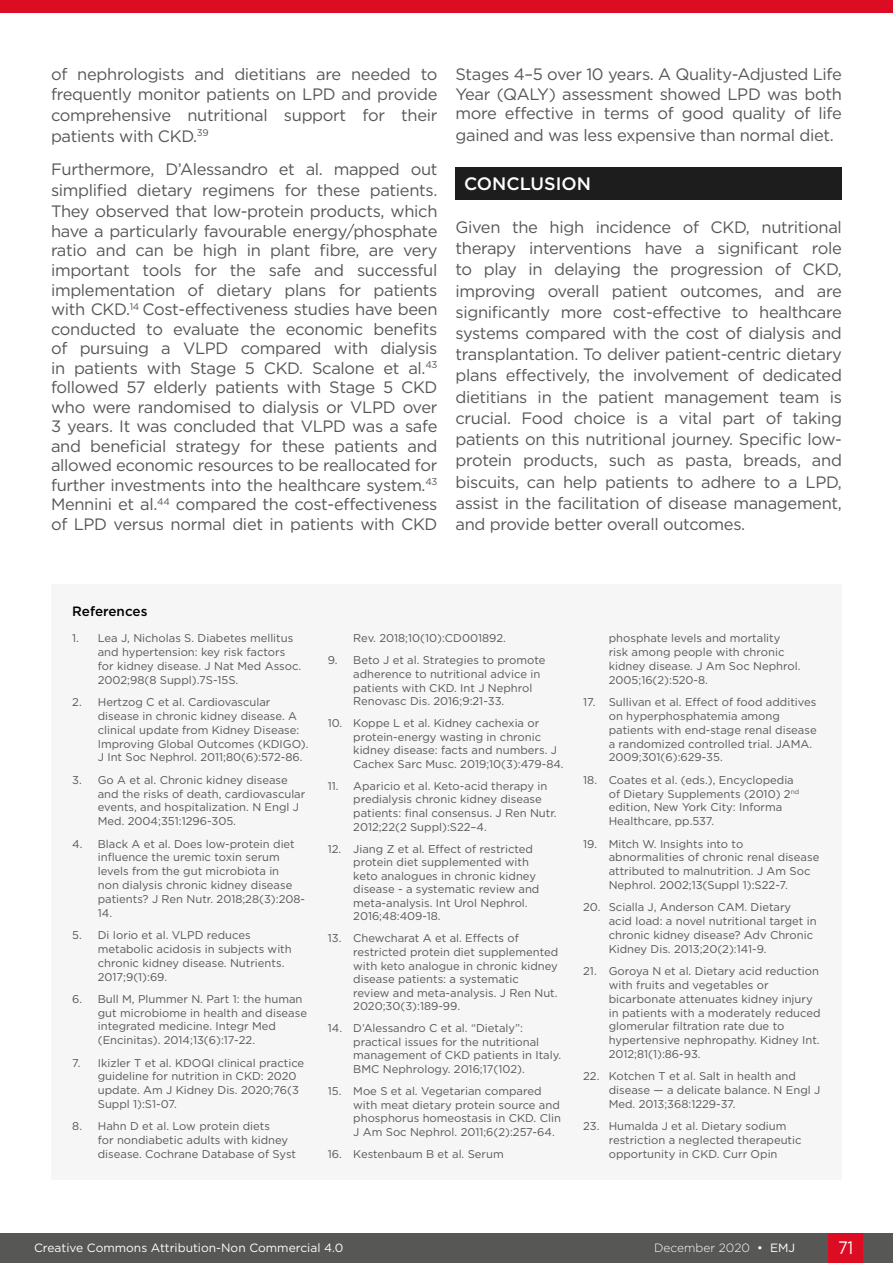
<style>
.page{position:relative;width:893px;height:1263px;background:#fff}
.page>*{position:absolute;margin:0;border:0;box-sizing:border-box;transform-origin:0 0}
.H1__Heading_1{font:500 18px "Gotham";color:#fff}
.t1{font:18px "Gotham";color:#fff;scale:.9 1}
.Body_Text__Justifica{font:16.5px/19.5px "Gotham";letter-spacing:-.02em;color:#575756;text-align:justify}
.t2{font:500 13.5px "Gotham";color:#000}
.t3{font:12px "Gotham";color:#fff}
.t4{font:300 12px "Gotham";color:#fff}
.t5{font:11.25px/13.8px "Gotham";color:#575756}
.s1{font-weight:400}
</style>
<div class="page">
<div style="left:0;top:1233px;width:893px;height:30px;background:#575756"></div>
<div style="left:829px;top:1233px;width:34px;height:30px;background:#dc0c23"></div>
<div style="left:0;top:0;width:893px;height:13px;background:#dc0c23"></div>
<div style="left:455px;top:167px;width:387px;height:33px;background:#1d1d1d"></div>
<div style="left:51px;top:584px;width:791px;height:595px;background:#f6f6f6"></div>
<p class="Body_Text__Justifica" style="left:51px;top:63px;width:388px;line-height:20.5px">of nephrologists and dietitians are needed to frequently monitor patients on LPD and provide comprehensive nutritional support for their patients with CKD.<sup>39</sup></p>
<p class="Body_Text__Justifica" style="left:51px;top:159px;width:388px;line-height:21px">Furthermore, D’Alessandro et al. mapped out simplified dietary regimens for these patients.<br>They observed that low-protein products, which</p>
<p class="Body_Text__Justifica" style="left:51px;top:221px;width:388px">have a particularly favourable energy/phosphate ratio and can be high in plant fibre, are very important tools for the safe and successful implementation of dietary plans for patients with CKD.<sup>14</sup> Cost-effectiveness studies have been conducted to evaluate the economic benefits of pursuing a VLPD compared with dialysis in patients with Stage 5 CKD. Scalone et al.<sup>43 </sup>followed 57 elderly patients with Stage 5 CKD who were randomised to dialysis or VLPD over 3 years. It was concluded that VLPD was a safe and beneficial strategy for these patients and allowed economic resources to be reallocated for further investments into the healthcare system.<sup>43<br></sup>Mennini et al.<sup>44</sup> compared the cost-effectiveness of LPD versus normal diet in patients with CKD</p>
<p class="Body_Text__Justifica" style="left:455px;top:64px;width:388px">Stages 4–5 over 10 years. A Quality-Adjusted Life Year (QALY) assessment showed LPD was both more effective in terms of good quality of life</p>
<p class="Body_Text__Justifica" style="left:455px;top:125px;width:380px">gained and was less expensive than normal diet.</p>
<p class="H1__Heading_1" style="left:464px;top:172px;width:128px">CONCLUSION</p>
<p class="Body_Text__Justifica" style="left:455px;top:216px;width:388px;line-height:21.1px">Given the high incidence of CKD, nutritional therapy interventions have a significant role to play in delaying the progression of CKD, improving overall patient outcomes, and are significantly more cost-effective to healthcare systems compared with the cost of dialysis and transplantation. To deliver patient-centric dietary plans effectively, the involvement of dedicated dietitians in the patient management team is crucial. Food choice is a vital part of taking patients on this nutritional journey. Specific low&shy;protein products, such as pasta, breads, and biscuits, can help patients to adhere to a LPD, assist in the facilitation of disease management, and provide better overall outcomes.</p>
<p class="t2" style="left:72px;top:602px;width:77px">References</p>
<p class="t5" style="left:98px;top:631px;width:205px;text-indent:-26px">1. Lea J, Nicholas S. Diabetes mellitus and hypertension: key risk factors for kidney disease. J Nat Med Assoc.<br>2002;98(8 Suppl).7S-15S.</p>
<p class="t5" style="left:98px;top:695px;width:212px;text-indent:-26px">2. Hertzog C et al. Cardiovascular disease in chronic kidney disease. A clinical update from Kidney Disease:<br>Improving Global Outcomes (KDIGO).<br>J Int Soc Nephrol. 2011;80(6):572-86.</p>
<p class="t5" style="left:98px;top:773px;width:209px;text-indent:-26px">3. Go A et al. Chronic kidney disease and the risks of death, cardiovascular events, and hospitalization. N Engl J Med. 2004;351:1296-305.</p>
<p class="t5" style="left:98px;top:836px;width:209px;text-indent:-26px">4. Black A et al. Does low-protein diet influence the uremic toxin serum levels from the gut microbiota in<br>non dialysis chronic kidney disease patients? J Ren Nutr. 2018;28(3):208-<br>14.</p>
<p class="t5" style="left:98px;top:928px;width:195px;text-indent:-26px">5. Di Iorio et al. VLPD reduces metabolic acidosis in subjects with chronic kidney disease. Nutrients.<br>2017;9(1):69.</p>
<p class="t5" style="left:98px;top:992px;width:211px;text-indent:-26px">6. Bull M, Plummer N. Part 1: the human gut microbiome in health and disease integrated medicine. Integr Med (Encinitas). 2014;13(6):17-22.</p>
<p class="t5" style="left:98px;top:1055px;width:208px;text-indent:-26px">7. Ikizler T et al. KDOQI clinical practice guideline for nutrition in CKD: 2020 update. Am J Kidney Dis. 2020;76(3<br>Suppl 1):S1-07.</p>
<p class="t5" style="left:98px;top:1119px;width:200px;text-indent:-26px">8. Hahn D et al. Low protein diets<br>for nondiabetic adults with kidney disease. Cochrane Database of Syst</p>
<p class="t5" style="left:353px;top:631px;width:154px">Rev. 2018;10(10):CD001892.</p>
<p class="t5" style="left:353px;top:653px;width:194px;text-indent:-26px">9. Beto J et al. Strategies to promote adherence to nutritional advice in patients with CKD. Int J Nephrol Renovasc Dis. 2016;9:21-33.</p>
<p class="t5" style="left:353px;top:716px;width:212px;text-indent:-26px">10. Koppe L et al. Kidney cachexia or protein-energy wasting in chronic kidney disease: facts and numbers. J Cachex Sarc Musc. 2019;10(3):479-84.</p>
<p class="t5" style="left:353px;top:779px;width:205px;text-indent:-26px">11. Aparicio et al. Keto-acid therapy in predialysis chronic kidney disease patients: final consensus. J Ren Nutr.<br>2012;22(2 Suppl):S22–4.</p>
<p class="t5" style="left:353px;top:842px;width:188px;text-indent:-26px">12. Jiang Z et al. Effect of restricted protein diet supplemented with keto analogues in chronic kidney disease - a systematic review and meta-analysis. Int Urol Nephrol.<br>2016;48:409-18.</p>
<p class="t5" style="left:353px;top:931px;width:207px;text-indent:-26px">13. Chewcharat A et al. Effects of restricted protein diet supplemented with keto analogue in chronic kidney disease patients: a systematic<br>review and meta-analysis. J Ren Nut.<br>2020;30(3):189-99.</p>
<p class="t5" style="left:353px;top:1021px;width:209px;text-indent:-26px">14. D’Alessandro C et al. “Dietaly”: practical issues for the nutritional management of CKD patients in Italy.<br>BMC Nephrology. 2016;17(102).</p>
<p class="t5" style="left:353px;top:1084px;width:209px;text-indent:-26px">15. Moe S et al. Vegetarian compared with meat dietary protein source and phosphorus homeostasis in CKD. Clin J Am Soc Nephrol. 2011;6(2):257-64.</p>
<p class="t5" style="left:328px;top:1146px;width:178px">16. Kestenbaum B et al. Serum</p>
<p class="t5" style="left:609px;top:631px;width:193px">phosphate levels and mortality risk among people with chronic kidney disease. J Am Soc Nephrol.<br>2005;16(2):520-8.</p>
<p class="t5" style="left:609px;top:695px;width:209px;text-indent:-26px">17. Sullivan et al. Effect of food additives on hyperphosphatemia among patients with end-stage renal disease a randomized controlled trial. JAMA.<br>2009;301(6):629-35.</p>
<p class="t5" style="left:609px;top:773px;width:192px;text-indent:-26px">18. Coates et al. (eds.), Encyclopedia of Dietary Supplements (2010) 2<sup>nd </sup>edition, New York City: Informa<br>Healthcare, pp.537.</p>
<p class="t5" style="left:609px;top:836px;width:212px;text-indent:-26px">19. Mitch W. Insights into to abnormalities of chronic renal disease attributed to malnutrition. J Am Soc Nephrol. 2002;13(Suppl 1):S22-7.</p>
<p class="t5" style="left:609px;top:900px;width:209px;text-indent:-26px">20. Scialla J, Anderson CAM. Dietary acid load: a novel nutritional target in chronic kidney disease? Adv Chronic Kidney Dis. 2013;20(2):141-9.</p>
<p class="t5" style="left:609px;top:964px;width:213px;text-indent:-26px">21. Goroya N et al. Dietary acid reduction with fruits and vegetables or bicarbonate attenuates kidney injury in patients with a moderately reduced glomerular filtration rate due to hypertensive nephropathy. Kidney Int.<br>2012;81(1):86-93.</p>
<p class="t5" style="left:609px;top:1069px;width:213px;text-indent:-26px">22. Kotchen T et al. Salt in health and disease — a delicate balance. N Engl J<br>Med. 2013;368:1229-37.</p>
<p class="t5" style="left:609px;top:1119px;width:194px;text-indent:-26px">23. Humalda J et al. Dietary sodium restriction a neglected therapeutic opportunity in CKD. Curr Opin</p>
<p class="t3" style="left:34px;top:1240px;width:311px">Creative Commons Attribution-Non Commercial 4.0</p>
<p class="t4" style="left:654px;top:1240px;width:143px">December 2020 <span class="s1">• EMJ</span></p>
<h1 class="t1" style="left:838px;top:1236px;width:18px">71</h1>
</div>
